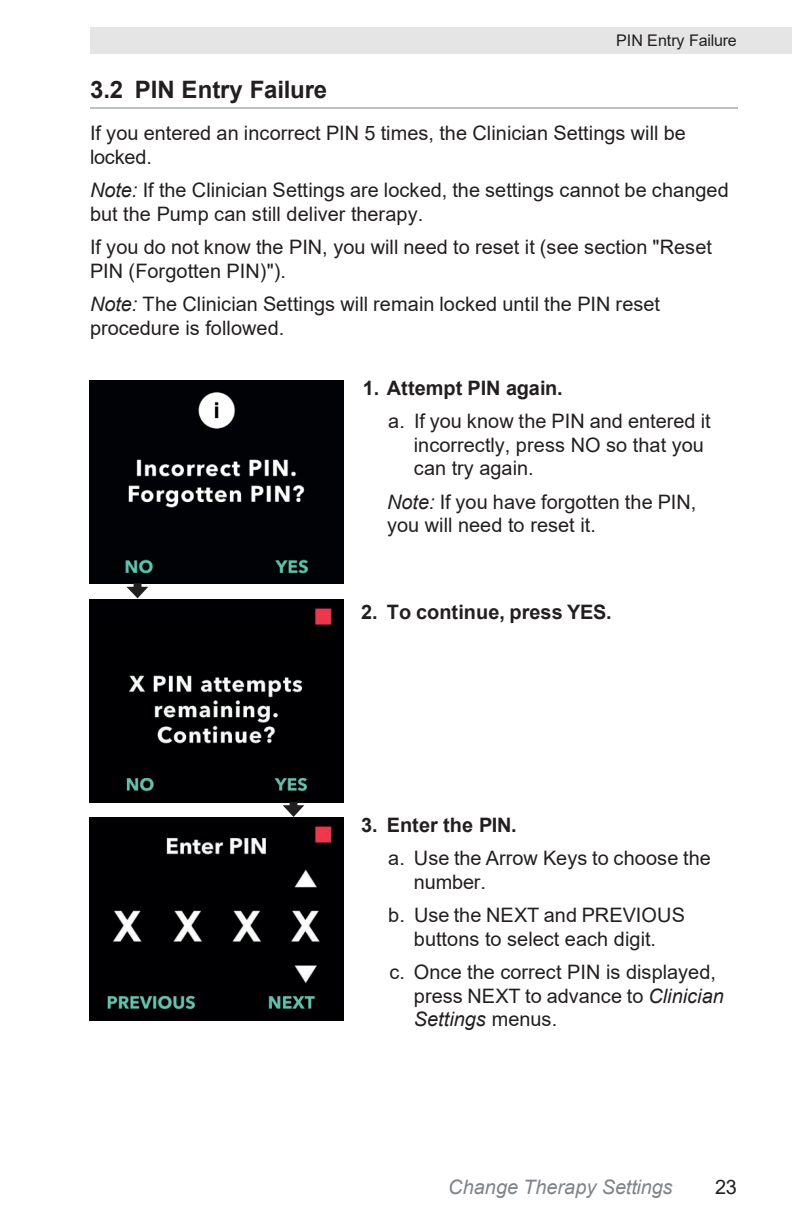
<style>
.page{position:relative;width:792px;height:1224px;background:#fff}
.page>*{position:absolute;margin:0;border:0;box-sizing:border-box;transform-origin:0 0}
.t1{font:700 24px "Arial";letter-spacing:-.005em;color:#231f20}
.t2{font:20px/23.8px "Arial";color:#231f20}
.t3{font:700 20px "Arial";color:#231f20}
.t4{font:italic 20px "Arial";color:#7f8488}
.t5{font:16px "Arial";letter-spacing:-.015em;color:#231f20}
.s1{font-style:italic}
</style>
<div class="page">
<div style="left:90px;top:27px;width:702px;height:27px;background:#e5e5e5"></div>
<img style="left:90px;top:380px;width:254px;height:204px">
<div style="left:134px;top:583px;width:7px;height:7px;background:#231f20"></div>
<img style="left:90px;top:599px;width:254px;height:203px">
<svg style="left:126px;top:587px;width:22px;height:11px"></svg>
<div style="left:290px;top:802px;width:7px;height:7px;background:#231f20"></div>
<svg style="left:283px;top:805px;width:21px;height:12px"></svg>
<img style="left:90px;top:818px;width:254px;height:203px">
<hr style="left:90px;top:108px;width:648px;height:1px;background:#7f8488">
<p class="t5" style="left:616px;top:29px;width:122px">PIN Entry Failure</p>
<p class="t1" style="left:90px;top:73px;width:239px">3.2 PIN Entry Failure</p>
<p class="t2" style="left:90px;top:121px;width:597px">If you entered an incorrect PIN 5 times, the Clinician Settings will be locked.</p>
<p class="t2" style="left:90px;top:178px;width:640px"><span class="s1">Note:</span> If the Clinician Settings are locked, the settings cannot be changed but the Pump can still deliver therapy.</p>
<p class="t2" style="left:90px;top:235px;width:624px">If you do not know the PIN, you will need to reset it (see section "Reset<br>PIN (Forgotten PIN)").</p>
<p class="t2" style="left:90px;top:291px;width:572px"><span class="s1">Note:</span> The Clinician Settings will remain locked until the PIN reset procedure is followed.</p>
<p class="t3" style="left:363px;top:374px;width:201px">1. Attempt PIN again.</p>
<p class="t2" style="left:414px;top:409px;width:298px;text-indent:-26px">a. If you know the PIN and entered it incorrectly, press NO so that you can try again.</p>
<p class="t2" style="left:387px;top:490px;width:311px"><span class="s1">Note:</span> If you have forgotten the PIN, you will need to reset it.</p>
<p class="t3" style="left:361px;top:598px;width:252px">2. To continue, press YES.</p>
<p class="t3" style="left:361px;top:811px;width:157px">3. Enter the PIN.</p>
<p class="t2" style="left:414px;top:846px;width:298px;text-indent:-26px">a. Use the Arrow Keys to choose the number.</p>
<p class="t2" style="left:388px;top:903px;width:298px;text-align:center">b. Use the NEXT and PREVIOUS buttons to select each digit.</p>
<p class="t2" style="left:414px;top:960px;width:311px;text-indent:-24px">c. Once the correct PIN is displayed, press NEXT to advance to <span class="s1">Clinician<br>Settings</span> menus.</p>
<p class="t4" style="left:448px;top:1174px;width:226px">Change Therapy Settings</p>
<p class="t2" style="left:715px;top:1174px;width:23px">23</p>
</div>
